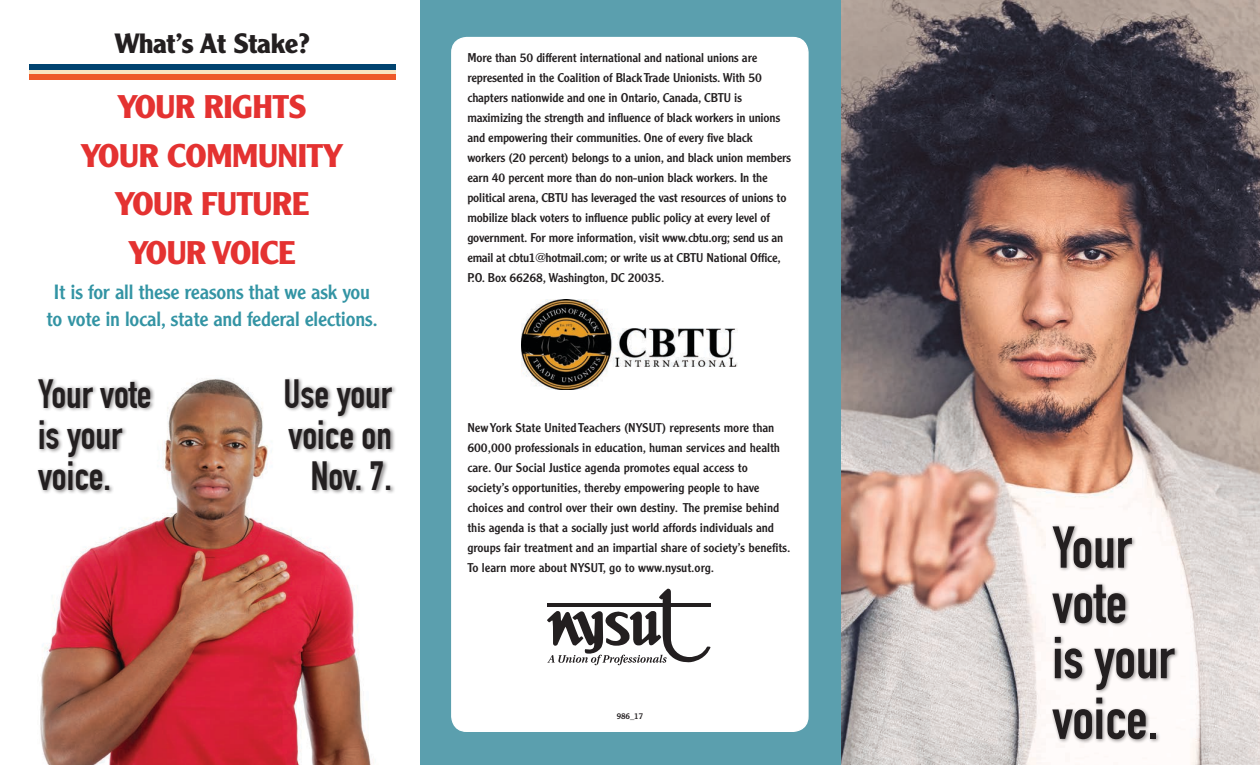
<style>
.page{position:relative;width:1260px;height:765px;background:#fff}
.page>*{position:absolute;margin:0;border:0;box-sizing:border-box;transform-origin:0 0}
.t1{font:700 58px/55.2px "DIN Condensed";color:#231f20}
.t2{font:700 39.88px/41.2px "DIN Condensed";color:#231f20}
.t3{font:700 32px/48.8px "Clearface Gothic LT Std";letter-spacing:-.01em;color:#e43231;text-align:center;scale:1.05 1}
.t4{font:700 27.38px "Clearface Gothic LT Std";letter-spacing:-.01em;color:#231f20;scale:1.05 1}
.t5{font:20.12px/26.2px "Clearface Gothic LT Std";letter-spacing:-.01em;color:#3394a4;text-align:center;scale:1.05 1}
.t6{font:12.5px/20px "Clearface Gothic LT Std";letter-spacing:-.01em;color:#231f20;scale:1.05 1}
.t7{font:8.38px "Clearface Gothic LT Std";color:#231f20;scale:1.05 1}
</style>
<div class="page">
<img style="left:840px;top:0;width:420px;height:765px">
<div style="left:1050px;top:524px;width:130px;height:220px;background:#231f20;opacity:.5"></div>
<div style="left:420px;top:0;width:420px;height:765px;background:#5b9fae"></div>
<div style="left:452px;top:38px;width:356px;height:693px;background:#fff;border-radius:15px"></div>
<img style="left:522px;top:299px;width:216px;height:90px">
<svg style="left:547px;top:589px;width:164px;height:76px"></svg>
<div style="left:29px;top:69px;width:367px;height:5px;background:#f9e4bf"></div>
<div style="left:29px;top:64px;width:367px;height:5px;background:#004370"></div>
<div style="left:29px;top:74px;width:367px;height:5px;background:#ee5928"></div>
<img style="left:40px;top:378px;width:334px;height:387px">
<div style="left:36px;top:377px;width:119px;height:118px;background:#231f20;opacity:.5"></div>
<div style="left:283px;top:377px;width:114px;height:118px;background:#231f20;opacity:.5"></div>
<h3 class="t4" style="left:114px;top:27px;width:187px">What’s At Stake?</h3>
<h3 class="t3" style="left:81px;top:83px;width:252px">YOUR RIGHTS<br>YOUR COMMUNITY<br>YOUR FUTURE<br>YOUR VOICE</h3>
<h3 class="t5" style="left:47px;top:279px;width:317px">It is for all these reasons that we ask you to vote in local, state and federal elections.</h3>
<h2 class="t2" style="left:38px;top:373px;width:115px">Your vote is your voice.</h2>
<h2 class="t2" style="left:283px;top:373px;width:110px;text-align:right">Use your voice on<br>Nov. 7.</h2>
<p class="t6" style="left:467px;top:48px;width:310px">More than 50 different international and national unions are represented in the Coalition of Black Trade Unionists. With 50 chapters nationwide and one in Ontario, Canada, CBTU is maximizing the strength and influence of black workers in unions and empowering their communities. One of every five black workers (20 percent) belongs to a union, and black union members earn 40 percent more than do non-union black workers. In the political arena, CBTU has leveraged the vast resources of unions to mobilize black voters to influence public policy at every level of government. For more information, visit www.cbtu.org; send us an email at cbtu1@hotmail.com; or write us at CBTU National Office, P.O. Box 66268, Washington, DC 20035.</p>
<p class="t6" style="left:467px;top:418px;width:309px">New York State United Teachers (NYSUT) represents more than 600,000 professionals in education, human services and health care. Our Social Justice agenda promotes equal access to society’s opportunities, thereby empowering people to have choices and control over their own destiny. The premise behind this agenda is that a socially just world affords individuals and groups fair treatment and an impartial share of society’s benefits.<br>To learn more about NYSUT, go to www.nysut.org.</p>
<p class="t7" style="left:617px;top:711px;width:27px">986_17</p>
<h1 class="t1" style="left:1052px;top:520px;width:124px">Your vote<br>is your</h1>
<h1 class="t1" style="left:1052px;top:691px;width:107px">voice.</h1>
</div>
